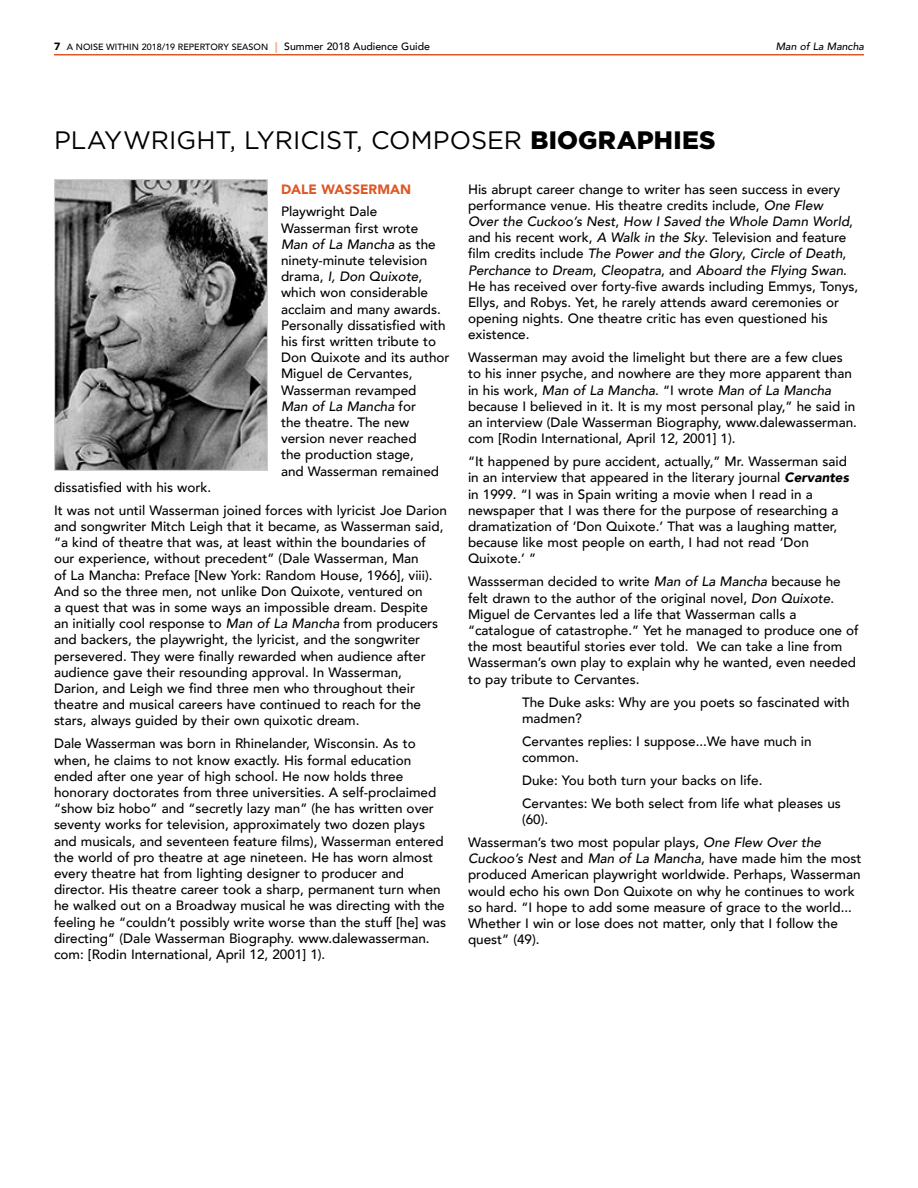
<style>
.page{position:relative;width:918px;height:1188px;background:#fff}
.page>*{position:absolute;margin:0;border:0;box-sizing:border-box;transform-origin:0 0}
.t1{font:25.2px "Gotham";color:#000}
.t2{font:500 13.5px/16.2px "Avenir";color:#000}
.t3{font:900 13.5px "Avenir";color:#dd5826}
.t4{font:italic 500 10.5px "Avenir";color:#000}
.t5{font:500 9px "Avenir";color:#000}
.s1{font-weight:900;font-size:10.5px}
.s2{font-weight:900;font-size:10.5px;color:#eca57f}
.s3{font-size:10.5px}
.s4{font-weight:900}
.s5{font-style:italic}
.s6{font-weight:900;font-style:italic}
</style>
<div class="page">
<img style="left:54px;top:180px;width:214px;height:290px">
<hr style="left:54px;top:54px;width:810px;height:2px;background:#dd5826">
<p class="t5" style="left:54px;top:39px;width:378px"><span class="s1">7</span> A NOISE WITHIN 2018/19 REPERTORY SEASON <span class="s2">|</span> <span class="s3">Summer 2018 Audience Guide</span></p>
<p class="t4" style="left:776px;top:40px;width:90px">Man of La Mancha</p>
<h1 class="t1" style="left:54px;top:124px;width:663px">PLAYWRIGHT, LYRICIST, COMPOSER <span class="s4">BIOGRAPHIES</span></h1>
<p class="t3" style="left:281px;top:177px;width:132px">DALE WASSERMAN</p>
<p class="t2" style="left:281px;top:203px;width:170px">Playwright Dale<br>Wasserman first wrote<br><span class="s5">Man of La Mancha</span> as the ninety-minute television drama, <span class="s5">I, Don Quixote</span>, which won considerable acclaim and many awards.<br>Personally dissatisfied with his first written tribute to<br>Don Quixote and its author<br>Miguel de Cervantes,<br>Wasserman revamped<br><span class="s5">Man of La Mancha</span> for<br>the theatre. The new version never reached<br>the production stage,<br>and Wasserman remained</p>
<p class="t2" style="left:54px;top:475px;width:394px;line-height:23px">dissatisfied with his work.<br>It was not until Wasserman joined forces with lyricist Joe Darion</p>
<p class="t2" style="left:54px;top:517px;width:391px">and songwriter Mitch Leigh that it became, as Wasserman said, “a kind of theatre that was, at least within the boundaries of our experience, without precedent” (Dale Wasserman, Man<br>of La Mancha: Preface [New York: Random House, 1966], viii).<br>And so the three men, not unlike Don Quixote, ventured on<br>a quest that was in some ways an impossible dream. Despite an initially cool response to <span class="s5">Man of La Mancha</span> from producers and backers, the playwright, the lyricist, and the songwriter persevered. They were finally rewarded when audience after audience gave their resounding approval. In Wasserman, Darion, and Leigh we find three men who throughout their theatre and musical careers have continued to reach for the stars, always guided by their own quixotic dream.</p>
<p class="t2" style="left:54px;top:735px;width:394px">Dale Wasserman was born in Rhinelander, Wisconsin. As to when, he claims to not know exactly. His formal education ended after one year of high school. He now holds three honorary doctorates from three universities. A self-proclaimed “show biz hobo” and “secretly lazy man” (he has written over seventy works for television, approximately two dozen plays and musicals, and seventeen feature films), Wasserman entered the world of pro theatre at age nineteen. He has worn almost every theatre hat from lighting designer to producer and director. His theatre career took a sharp, permanent turn when he walked out on a Broadway musical he was directing with the feeling he “couldn’t possibly write worse than the stuff [he] was directing” (Dale Wasserman Biography. www.dalewasserman. com: [Rodin International, April 12, 2001] 1).</p>
<p class="t2" style="left:468px;top:180px;width:392px">His abrupt career change to writer has seen success in every performance venue. His theatre credits include, <span class="s5">One Flew<br>Over the Cuckoo’s Nest</span>, <span class="s5">How I Saved the Whole Damn World</span>, and his recent work, <span class="s5">A Walk in the Sky</span>. Television and feature film credits include <span class="s5">The Power and the Glory</span>, <span class="s5">Circle of Death</span>, <span class="s5">Perchance to Dream</span>, <span class="s5">Cleopatra</span>, and <span class="s5">Aboard the Flying Swan</span>.<br>He has received over forty-five awards including Emmys, Tonys, Ellys, and Robys. Yet, he rarely attends award ceremonies or opening nights. One theatre critic has even questioned his existence.</p>
<p class="t2" style="left:468px;top:349px;width:391px">Wasserman may avoid the limelight but there are a few clues to his inner psyche, and nowhere are they more apparent than in his work, <span class="s5">Man of La Mancha</span>. “I wrote <span class="s5">Man of La Mancha </span>because I believed in it. It is my most personal play,” he said in an interview (Dale Wasserman Biography, www.dalewasserman. com [Rodin International, April 12, 2001] 1).</p>
<p class="t2" style="left:468px;top:453px;width:382px">“It happened by pure accident, actually,” Mr. Wasserman said in an interview that appeared in the literary journal <span class="s6">Cervantes </span>in 1999. “I was in Spain writing a movie when I read in a newspaper that I was there for the purpose of researching a dramatization of ‘Don Quixote.’ That was a laughing matter, because like most people on earth, I had not read ‘Don Quixote.’ ”</p>
<p class="t2" style="left:468px;top:573px;width:392px">Wassserman decided to write <span class="s5">Man of La Mancha</span> because he felt drawn to the author of the original novel, <span class="s5">Don Quixote</span>.<br>Miguel de Cervantes led a life that Wasserman calls a “catalogue of catastrophe.” Yet he managed to produce one of the most beautiful stories ever told. We can take a line from Wasserman’s own play to explain why he wanted, even needed to pay tribute to Cervantes.</p>
<p class="t2" style="left:522px;top:693px;width:329px">The Duke asks: Why are you poets so fascinated with madmen?</p>
<p class="t2" style="left:522px;top:732px;width:291px">Cervantes replies: I suppose...We have much in common.</p>
<p class="t2" style="left:522px;top:768px;width:320px;line-height:23px">Duke: You both turn your backs on life.<br>Cervantes: We both select from life what pleases us</p>
<p class="t2" style="left:468px;top:807px;width:355px;line-height:23px;text-indent:54px">(60).<br>Wasserman’s two most popular plays, <span class="s5">One Flew Over the</span></p>
<p class="t2" style="left:468px;top:850px;width:395px"><span class="s5">Cuckoo’s Nest</span> and <span class="s5">Man of La Mancha</span>, have made him the most produced American playwright worldwide. Perhaps, Wasserman would echo his own Don Quixote on why he continues to work so hard. “I hope to add some measure of grace to the world...<br>Whether I win or lose does not matter, only that I follow the quest” (49).</p>
</div>
